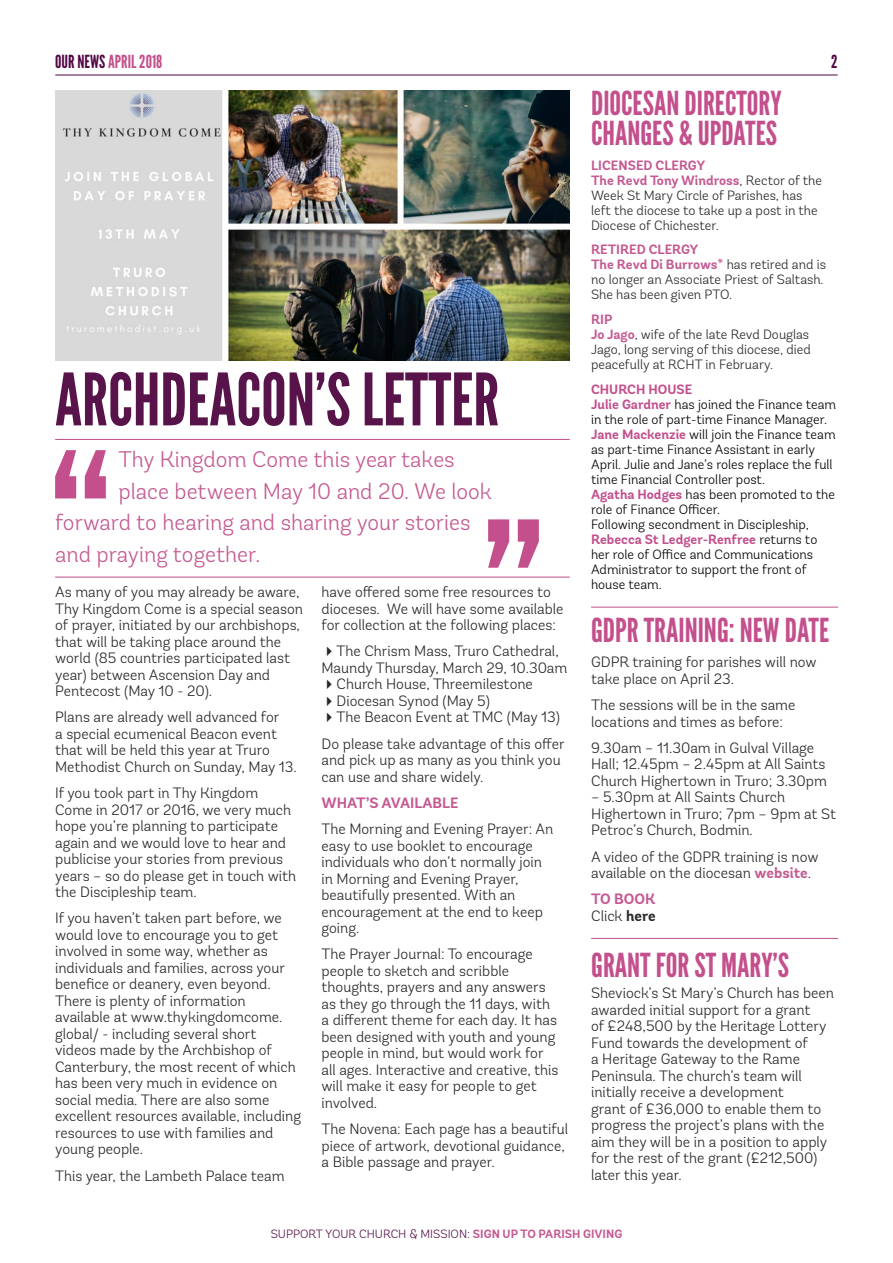
<style>
.page{position:relative;width:893px;height:1263px;background:#fff}
.page>*{position:absolute;margin:0;border:0;box-sizing:border-box;transform-origin:0 0}
.t1{font:72px "League Gothic";color:#58134b}
.t2{font:33px/30px "League Gothic";color:#c34f8c}
.t3{font:300 22.5px "Andes Rounded";color:#c55a92}
.t4{font:18px "League Gothic";color:#c34f8c}
.t5{font:18px "League Gothic";color:#520745}
.t6{font:300 15px/16.5px "Andes Rounded";color:#282827}
.t7{font:700 15px/16.5px "Andes Rounded";color:#c55a92}
.t8{font:300 13.5px/15px "Andes Rounded";color:#000}
.t9{font:300 13.5px/15px "Andes Rounded";color:#282827}
.t10{font:300 12px "Andes Rounded";color:#58134b}
.s1{color:#520745}
.s2{font-weight:700;color:#c55a92}
.s3{font-weight:700;color:#c34f8c}
.s4{font-weight:300;color:#282827}
.s5{color:#282827}
</style>
<div class="page">
<hr style="left:55px;top:75px;width:783px;height:1px;background:#520745">
<hr style="left:55px;top:439px;width:515px;height:1px;background:#c34f8c">
<hr style="left:55px;top:577px;width:515px;height:1px;background:#c34f8c">
<svg style="left:55px;top:450px;width:51px;height:48px"></svg>
<svg style="left:488px;top:519px;width:51px;height:49px"></svg>
<img style="left:55px;top:91px;width:515px;height:270px">
<hr style="left:591px;top:607px;width:247px;height:1px;background:#c34f8c">
<hr style="left:591px;top:938px;width:247px;height:1px;background:#c34f8c">
<p class="t4" style="left:55px;top:51px;width:109px"><span class="s1">OUR NEWS</span> APRIL 2018</p>
<p class="t5" style="left:831px;top:51px;width:8px">2</p>
<h1 class="t1" style="left:55px;top:357px;width:446px">ARCHDEACON’S LETTER</h1>
<h3 class="t3" style="left:119px;top:446px;width:338px">Thy Kingdom Come this year takes</h3>
<h3 class="t3" style="left:119px;top:477px;width:375px">place between May 10 and 20. We look</h3>
<h3 class="t3" style="left:55px;top:509px;width:417px">forward to hearing and sharing your stories</h3>
<h3 class="t3" style="left:55px;top:540px;width:207px">and praying together.</h3>
<p class="t6" style="left:55px;top:584px;width:249px">As many of you may already be aware, Thy Kingdom Come is a special season of prayer, initiated by our archbishops, that will be taking place around the world (85 countries participated last year) between Ascension Day and Pentecost (May 10 - 20).</p>
<p class="t6" style="left:55px;top:709px;width:243px">Plans are already well advanced for<br>a special ecumenical Beacon event that will be held this year at Truro Methodist Church on Sunday, May 13.</p>
<p class="t6" style="left:55px;top:785px;width:243px">If you took part in Thy Kingdom<br>Come in 2017 or 2016, we very much hope you’re planning to participate again and we would love to hear and publicise your stories from previous years – so do please get in touch with the Discipleship team.</p>
<p class="t6" style="left:55px;top:910px;width:247px">If you haven’t taken part before, we would love to encourage you to get involved in some way, whether as individuals and families, across your benefice or deanery, even beyond.<br>There is plenty of information available at www.thykingdomcome. global/ - including several short videos made by the Archbishop of Canterbury, the most recent of which has been very much in evidence on social media. There are also some excellent resources available, including resources to use with families and young people.</p>
<p class="t6" style="left:55px;top:1167px;width:231px">This year, the Lambeth Palace team</p>
<p class="t6" style="left:321px;top:584px;width:244px">have offered some free resources to dioceses. We will have some available for collection at the following places:</p>
<p class="t6" style="left:321px;top:643px;width:247px">✔The Chrism Mass, Truro Cathedral,<br>Maundy Thursday, March 29, 10.30am</p>
<p class="t6" style="left:321px;top:676px;width:213px">✔Church House, Threemilestone</p>
<p class="t6" style="left:321px;top:692px;width:170px">✔Diocesan Synod (May 5)</p>
<p class="t6" style="left:321px;top:704px;width:245px;line-height:26.2px">✔The Beacon Event at TMC (May 13)<br>Do please take advantage of this offer</p>
<p class="t6" style="left:321px;top:752px;width:241px">and pick up as many as you think you can use and share widely.</p>
<p class="t7" style="left:321px;top:795px;width:139px">WHAT’S AVAILABLE</p>
<p class="t6" style="left:321px;top:821px;width:233px">The Morning and Evening Prayer: An easy to use booklet to encourage individuals who don’t normally join in Morning and Evening Prayer, beautifully presented. With an encouragement at the end to keep going.</p>
<p class="t6" style="left:321px;top:946px;width:239px">The Prayer Journal: To encourage people to sketch and scribble thoughts, prayers and any answers as they go through the 11 days, with a different theme for each day. It has been designed with youth and young people in mind, but would work for all ages. Interactive and creative, this will make it easy for people to get involved.</p>
<p class="t6" style="left:321px;top:1121px;width:248px">The Novena: Each page has a beautiful piece of artwork, devotional guidance, a Bible passage and prayer.</p>
<h2 class="t2" style="left:591px;top:88px;width:192px">DIOCESAN DIRECTORY<br>CHANGES &amp; UPDATES</h2>
<p class="t9" style="left:591px;top:158px;width:232px"><span class="s2">LICENSED CLERGY<br>The Revd Tony Windross</span>, Rector of the<br>Week St Mary Circle of Parishes, has left the diocese to take up a post in the<br>Diocese of Chichester.</p>
<p class="t9" style="left:591px;top:242px;width:236px"><span class="s2">RETIRED CLERGY<br>The Revd Di Burrows*</span> has retired and is no longer an Associate Priest of Saltash.<br>She has been given PTO.</p>
<p class="t9" style="left:591px;top:312px;width:221px"><span class="s2">RIP<br>Jo Jago</span>, wife of the late Revd Douglas<br>Jago, long serving of this diocese, died peacefully at RCHT in February.</p>
<p class="t8" style="left:591px;top:382px;width:247px"><span class="s3">CHURCH HOUSE<br>Julie Gardner</span> has joined the Finance team in the role of part-time Finance Manager.<br><span class="s3">Jane Mackenzie</span> will join the Finance team as part-time Finance Assistant in early April. Julie and Jane’s roles replace the full time Financial Controller post.<br><span class="s3">Agatha Hodges</span> has been promoted to the role of Finance Officer.<br>Following secondment in Discipleship, <span class="s3">Rebecca St Ledger-Renfree</span> returns to her role of Office and Communications Administrator to support the front of house team.</p>
<h2 class="t2" style="left:591px;top:615px;width:240px">GDPR TRAINING: NEW DATE</h2>
<p class="t6" style="left:591px;top:654px;width:227px">GDPR training for parishes will now take place on April 23.</p>
<p class="t6" style="left:591px;top:697px;width:206px">The sessions will be in the same locations and times as before:</p>
<p class="t6" style="left:591px;top:739px;width:237px">9.30am – 11.30am in Gulval Village<br>Hall; 12.45pm – 2.45pm at All Saints<br>Church Highertown in Truro; 3.30pm</p>
<p class="t6" style="left:591px;top:789px;width:247px">– 5.30pm at All Saints Church<br>Highertown in Truro; 7pm – 9pm at St<br>Petroc’s Church, Bodmin.</p>
<p class="t6" style="left:591px;top:848px;width:229px">A video of the GDPR training is now available on the diocesan <span class="s2">website</span>.</p>
<p class="t7" style="left:591px;top:891px;width:66px">TO BOOK<br><span class="s4">Click</span> <span class="s5">here</span></p>
<h2 class="t2" style="left:591px;top:951px;width:199px">GRANT FOR ST MARY’S</h2>
<p class="t6" style="left:591px;top:985px;width:244px">Sheviock’s St Mary’s Church has been awarded initial support for a grant<br>of £248,500 by the Heritage Lottery<br>Fund towards the development of<br>a Heritage Gateway to the Rame<br>Peninsula. The church’s team will initially receive a development<br>grant of £36,000 to enable them to progress the project’s plans with the aim they will be in a position to apply for the rest of the grant (£212,500) later this year.</p>
<p class="t10" style="left:271px;top:1226px;width:353px">SUPPORT YOUR CHURCH &amp; MISSION: <span class="s2">SIGN UP TO PARISH GIVING</span></p>
</div>
